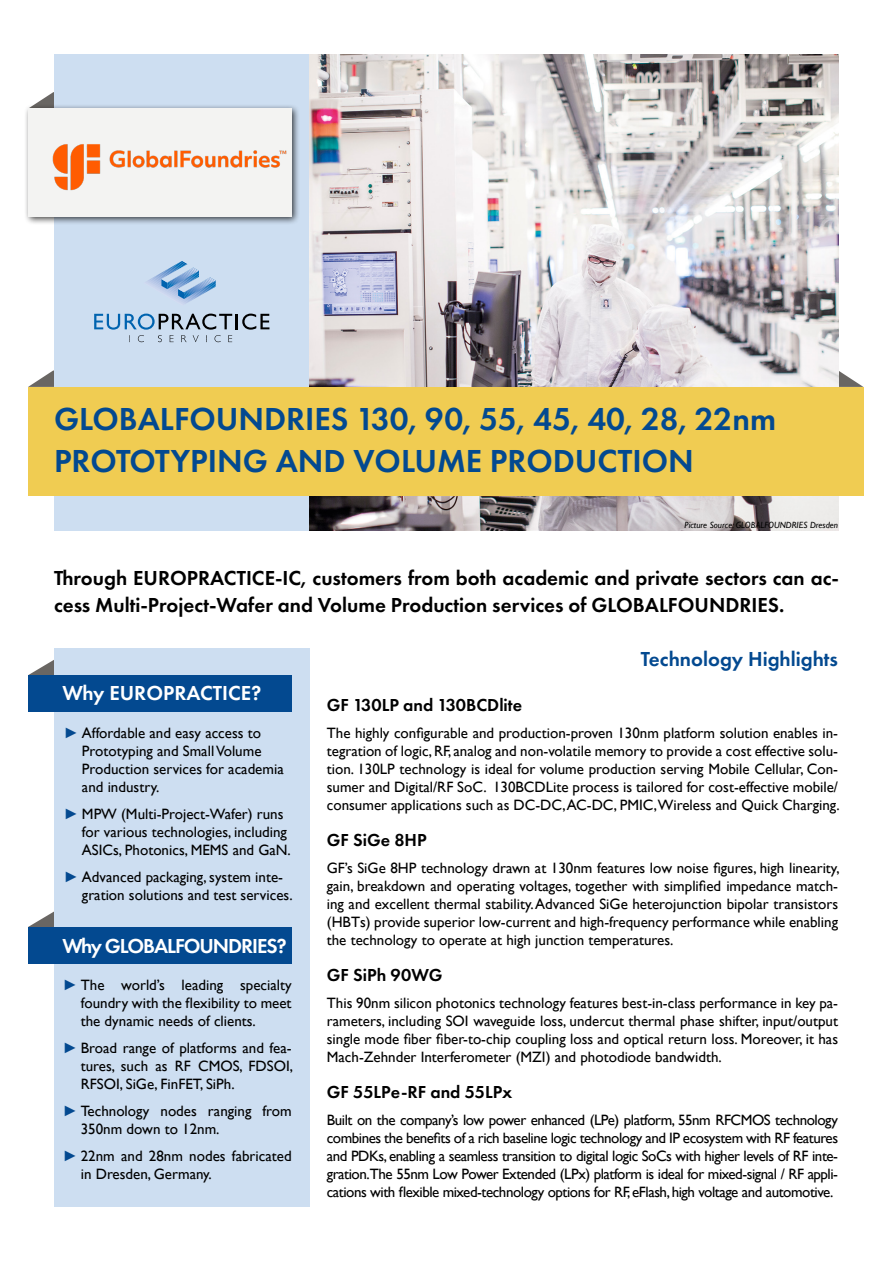
<style>
.page{position:relative;width:893px;height:1263px;background:#fff}
.page>*{position:absolute;margin:0;border:0;box-sizing:border-box;transform-origin:0 0}
.t1{font:600 33px/42px "Futura PT";color:#034990}
.t2{font:600 21px/27px "Futura PT";color:#000}
.t3{font:600 21px "Futura PT";color:#034990}
.t4{font:600 21px "Futura PT";letter-spacing:-.05em;color:#fff}
.t5{font:600 21px "Futura PT";color:#fff}
.t6{font:600 18px "Futura PT";color:#000}
.t7{font:15px/18px "Gill Sans";color:#000;text-align:justify}
.t8{font:italic 9px "Gill Sans";color:#000}
.s1{font-family:"Gill Sans Nova";color:#034990}
</style>
<div class="page">
<svg style="left:37px;top:92px;width:17px;height:11px"></svg>
<svg style="left:28px;top:911px;width:26px;height:16px"></svg>
<svg style="left:28px;top:660px;width:26px;height:15px"></svg>
<div style="left:54px;top:648px;width:256px;height:558px;background:#cddef1"></div>
<svg style="left:28px;top:371px;width:26px;height:16px"></svg>
<svg style="left:839px;top:371px;width:24px;height:16px"></svg>
<div style="left:54px;top:54px;width:256px;height:477px;background:#cddef1"></div>
<div style="left:28px;top:675px;width:264px;height:36px;background:#034990"></div>
<img style="left:310px;top:54px;width:529px;height:476px">
<div style="left:28px;top:387px;width:835px;height:108px;background:#f0cc52"></div>
<div style="left:28px;top:927px;width:264px;height:36px;background:#034990"></div>
<svg style="left:94px;top:314px;width:175px;height:28px"></svg>
<svg style="left:147px;top:261px;width:69px;height:43px"></svg>
<div style="left:24px;top:103px;width:276px;height:122px;background:#000;opacity:.75"></div>
<div style="left:28px;top:108px;width:264px;height:108px;background:#f3f3f2"></div>
<img style="left:52px;top:101px;width:236px;height:124px">
<h1 class="t1" style="left:54px;top:398px;width:724px">GLOBALFOUNDRIES 130, 90, 55, 45, 40, 28, 22nm<br>PROTOTYPING AND VOLUME PRODUCTION</h1>
<p class="t8" style="left:685px;top:520px;width:155px">Picture Source: GLOBALFOUNDRIES Dresden</p>
<h2 class="t2" style="left:54px;top:564px;width:786px">Through EUROPRACTICE-IC, customers from both academic and private sectors can ac&shy;cess Multi-Project-Wafer and Volume Production services of GLOBALFOUNDRIES.</h2>
<h2 class="t3" style="left:641px;top:646px;width:199px">Technology Highlights</h2>
<p class="t6" style="left:327px;top:694px;width:197px">GF 130LP and 130BCDlite</p>
<p class="t7" style="left:327px;top:724px;width:514px">The highly configurable and production-proven 130nm platform solution enables in&shy;tegration of logic, RF, analog and non-volatile memory to provide a cost effective solu&shy;tion. 130LP technology is ideal for volume production serving Mobile Cellular, Con&shy;sumer and Digital/RF SoC. 130BCDLite process is tailored for cost-effective mobile/ consumer applications such as DC-DC, AC-DC, PMIC,Wireless and Quick Charging.</p>
<p class="t6" style="left:327px;top:829px;width:101px">GF SiGe 8HP</p>
<p class="t7" style="left:327px;top:859px;width:514px">GF’s SiGe 8HP technology drawn at 130nm features low noise figures, high linearity, gain, breakdown and operating voltages, together with simplified impedance match&shy;ing and excellent thermal stability. Advanced SiGe heterojunction bipolar transistors (HBTs) provide superior low-current and high-frequency performance while enabling the technology to operate at high junction temperatures.</p>
<p class="t6" style="left:327px;top:964px;width:117px">GF SiPh 90WG</p>
<p class="t7" style="left:327px;top:994px;width:513px">This 90nm silicon photonics technology features best-in-class performance in key pa&shy;rameters, including SOI waveguide loss, undercut thermal phase shifter, input/output single mode fiber fiber-to-chip coupling loss and optical return loss. Moreover, it has Mach-Zehnder Interferometer (MZI) and photodiode bandwidth.</p>
<p class="t6" style="left:327px;top:1081px;width:187px">GF 55LPe-RF and 55LPx</p>
<p class="t7" style="left:327px;top:1111px;width:513px">Built on the company’s low power enhanced (LPe) platform, 55nm RFCMOS technology combines the benefits of a rich baseline logic technology and IP ecosystem with RF features and PDKs, enabling a seamless transition to digital logic SoCs with higher levels of RF inte&shy;gration.The 55nm Low Power Extended (LPx) platform is ideal for mixed-signal / RF appli&shy;cations with flexible mixed-technology options for RF, eFlash, high voltage and automotive.</p>
<h2 class="t5" style="left:63px;top:680px;width:200px">Why EUROPRACTICE?</h2>
<p class="t7" style="left:82px;top:724px;width:203px;text-align:left;text-indent:-18px"><span class="s1">►</span> Affordable and easy access to<br>Prototyping and Small Volume<br>Production services for academia and industry.</p>
<p class="t7" style="left:82px;top:805px;width:210px;text-align:left;text-indent:-18px"><span class="s1">►</span> MPW (Multi-Project-Wafer) runs for various technologies, including<br>ASICs, Photonics, MEMS and GaN.</p>
<p class="t7" style="left:82px;top:868px;width:212px;text-indent:-18px"><span class="s1">►</span> Advanced packaging, system inte&shy;gration solutions and test services.</p>
<h2 class="t4" style="left:62px;top:933px;width:226px">Why GLOBALFOUNDRIES?</h2>
<p class="t7" style="left:81px;top:976px;width:212px;text-indent:-18px"><span class="s1">►</span> The world’s leading specialty foundry with the flexibility to meet the dynamic needs of clients.</p>
<p class="t7" style="left:81px;top:1039px;width:214px;text-indent:-18px"><span class="s1">►</span> Broad range of platforms and fea&shy;tures, such as RF CMOS, FDSOI, RFSOI, SiGe, FinFET, SiPh.</p>
<p class="t7" style="left:81px;top:1102px;width:212px;text-indent:-18px"><span class="s1">►</span> Technology nodes ranging from<br>350nm down to 12nm.</p>
<p class="t7" style="left:81px;top:1147px;width:212px;text-indent:-18px"><span class="s1">►</span> 22nm and 28nm nodes fabricated in Dresden, Germany.</p>
</div>
